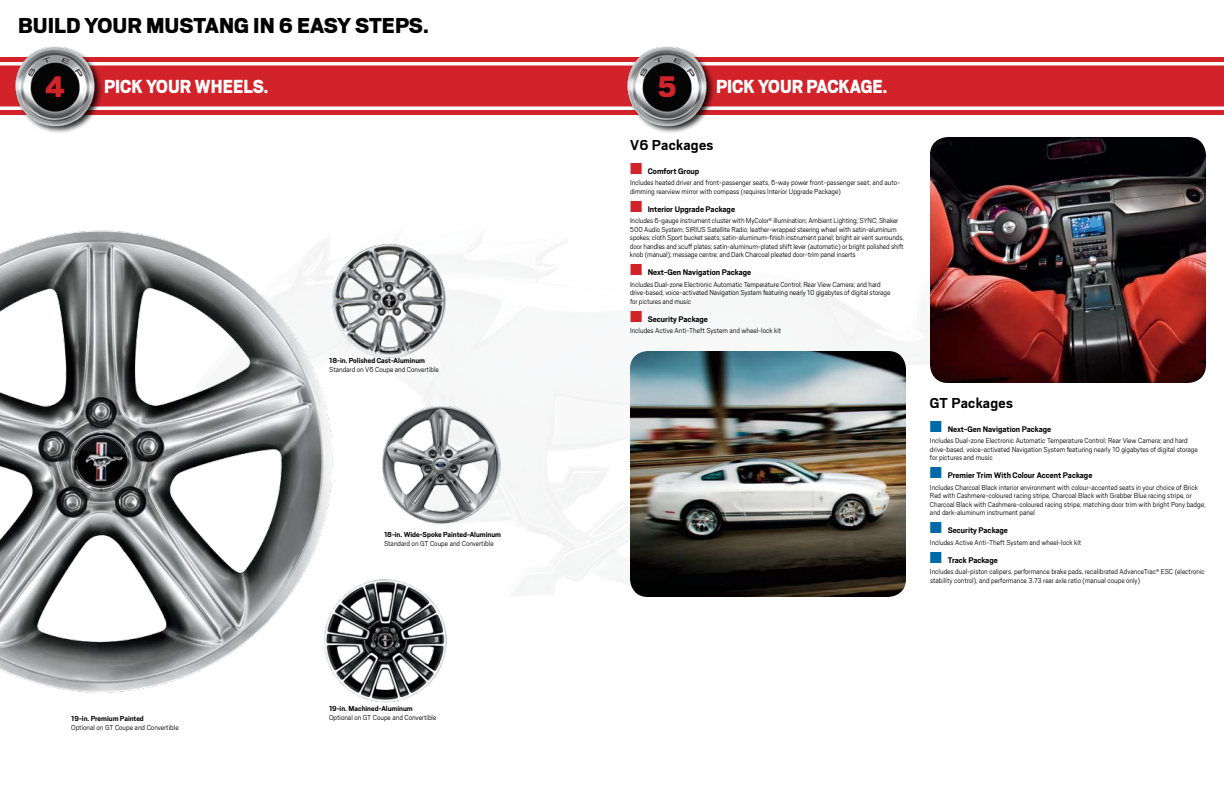
<style>
.page{position:relative;width:1224px;height:792px;background:#fff}
.page>*{position:absolute;margin:0;border:0;box-sizing:border-box;transform-origin:0 0}
.t1{font:900 33.1px "Scout";color:#d2232a}
.t2{font:900 24px "Scout";color:#000}
.t3{font:900 21px "Scout";color:#fff;scale:.9 1}
.t4{font:700 16px "Scout";letter-spacing:.02em;color:#000}
.t5{font:700 9px "Scout";color:#000}
.t6{font:300 8px/8.5px "Scout";color:#000}
.t7{font:700 8px "Scout";color:#000}
.s1{color:#d2232a}
.s2{color:#0069aa}
</style>
<div class="page">
<img style="left:0;top:230px;width:333px;height:463px">
<div style="left:0;top:57px;width:1224px;height:5px;background:#d2232a"></div>
<div style="left:0;top:110px;width:1224px;height:5px;background:#d2232a"></div>
<div style="left:0;top:66px;width:1224px;height:40px;background:#d2232a"></div>
<img style="left:630px;top:351px;width:276px;height:246px">
<img style="left:930px;top:137px;width:276px;height:246px">
<img style="left:320px;top:578px;width:126px;height:125px">
<img style="left:382px;top:406px;width:121px;height:120px">
<img style="left:275px;top:228px;width:229px;height:149px">
<div style="left:14px;top:46px;width:89px;height:88px;background:#000;opacity:.85"></div>
<img style="left:14px;top:46px;width:82px;height:81px">
<div style="left:626px;top:46px;width:89px;height:88px;background:#000;opacity:.85"></div>
<img style="left:626px;top:46px;width:82px;height:81px">
<h2 class="t2" style="left:18px;top:10px;width:28px">BUILD</h2>
<h2 class="t2" style="left:85px;top:10px;width:16px">YOUR</h2>
<h2 class="t2" style="left:146px;top:10px;width:34px">MUSTANG</h2>
<h2 class="t2" style="left:253px;top:10px;width:59px">IN 6 EASY</h2>
<h2 class="t2" style="left:355px;top:10px;width:15px">STEPS</h2>
<h2 class="t2" style="left:423px;top:10px;width:7px">.</h2>
<h1 class="t1" style="left:45px;top:66px;width:21px">4</h1>
<h1 class="t1" style="left:658px;top:66px;width:21px">5</h1>
<h3 class="t3" style="left:104px;top:73px;width:61px">PICK YOUR</h3>
<h3 class="t3" style="left:194px;top:73px;width:14px">WHEELS</h3>
<h3 class="t3" style="left:264px;top:73px;width:6px">.</h3>
<h3 class="t3" style="left:716px;top:73px;width:61px">PICK YOUR</h3>
<h3 class="t3" style="left:806px;top:73px;width:13px">PACKAGE</h3>
<h3 class="t3" style="left:883px;top:73px;width:6px">.</h3>
<p class="t7" style="left:329px;top:356px;width:97px">18-in. Polished Cast-Aluminum</p>
<p class="t6" style="left:329px;top:365px;width:111px">Standard on V6 Coupe and Convertible</p>
<p class="t7" style="left:384px;top:530px;width:119px">18-in. Wide-Spoke Painted-Aluminum</p>
<p class="t6" style="left:384px;top:539px;width:111px">Standard on GT Coupe and Convertible</p>
<h3 class="t4" style="left:630px;top:134px;width:85px">V6 Packages</h3>
<p class="t5" style="left:630px;top:165px;width:71px"><span class="s1">■</span> Comfort Group</p>
<p class="t6" style="left:630px;top:178px;width:272px">Includes heated driver and front-passenger seats, 6-way power front-passenger seat, and auto&shy;dimming rearview mirror with compass (requires Interior Upgrade Package)</p>
<p class="t5" style="left:630px;top:203px;width:107px"><span class="s1">■</span> Interior Upgrade Package</p>
<p class="t6" style="left:630px;top:216px;width:276px">Includes 6-gauge instrument cluster with MyColor<sup>®</sup> illumination; Ambient Lighting; SYNC; Shaker 500 Audio System; SIRIUS Satellite Radio; leather-wrapped steering wheel with satin-aluminum spokes; cloth Sport bucket seats; satin-aluminum-finish instrument panel; bright air vent surrounds, door handles and scuff plates; satin-aluminum-plated shift lever (automatic) or bright polished shift knob (manual); message centre; and Dark Charcoal pleated door-trim panel inserts</p>
<p class="t5" style="left:630px;top:267px;width:123px"><span class="s1">■</span> Next-Gen Navigation Package</p>
<p class="t6" style="left:630px;top:280px;width:262px">Includes Dual-zone Electronic Automatic Temperature Control; Rear View Camera; and hard drive-based, voice-activated Navigation System featuring nearly 10 gigabytes of digital storage for pictures and music</p>
<p class="t5" style="left:630px;top:313px;width:80px"><span class="s1">■</span> Security Package</p>
<p class="t6" style="left:630px;top:326px;width:153px">Includes Active Anti-Theft System and wheel-lock kit</p>
<h3 class="t4" style="left:930px;top:392px;width:84px">GT Packages</h3>
<p class="t5" style="left:930px;top:423px;width:123px"><span class="s2">■</span> Next-Gen Navigation Package</p>
<p class="t6" style="left:930px;top:436px;width:269px">Includes Dual-zone Electronic Automatic Temperature Control; Rear View Camera; and hard drive-based, voice-activated Navigation System featuring nearly 10 gigabytes of digital storage for pictures and music</p>
<p class="t5" style="left:930px;top:470px;width:164px"><span class="s2">■</span> Premier Trim With Colour Accent Package</p>
<p class="t6" style="left:930px;top:483px;width:277px">Includes Charcoal Black interior environment with colour-accented seats in your choice of Brick Red with Cashmere-coloured racing stripe, Charcoal Black with Grabber Blue racing stripe, or Charcoal Black with Cashmere-coloured racing stripe; matching door trim with bright Pony badge; and dark-aluminum instrument panel</p>
<p class="t5" style="left:930px;top:525px;width:80px"><span class="s2">■</span> Security Package</p>
<p class="t6" style="left:930px;top:538px;width:153px">Includes Active Anti-Theft System and wheel-lock kit</p>
<p class="t5" style="left:930px;top:554px;width:69px"><span class="s2">■</span> Track Package</p>
<p class="t6" style="left:930px;top:567px;width:277px">Includes dual-piston calipers, performance brake pads, recalibrated AdvanceTrac<sup>®</sup> ESC (electronic stability control), and performance 3.73 rear axle ratio (manual coupe only)</p>
<p class="t7" style="left:71px;top:714px;width:74px">19-in. Premium Painted</p>
<p class="t6" style="left:71px;top:723px;width:109px">Optional on GT Coupe and Convertible</p>
<p class="t7" style="left:329px;top:704px;width:85px">19-in. Machined-Aluminum</p>
<p class="t6" style="left:329px;top:713px;width:109px">Optional on GT Coupe and Convertible</p>
</div>
